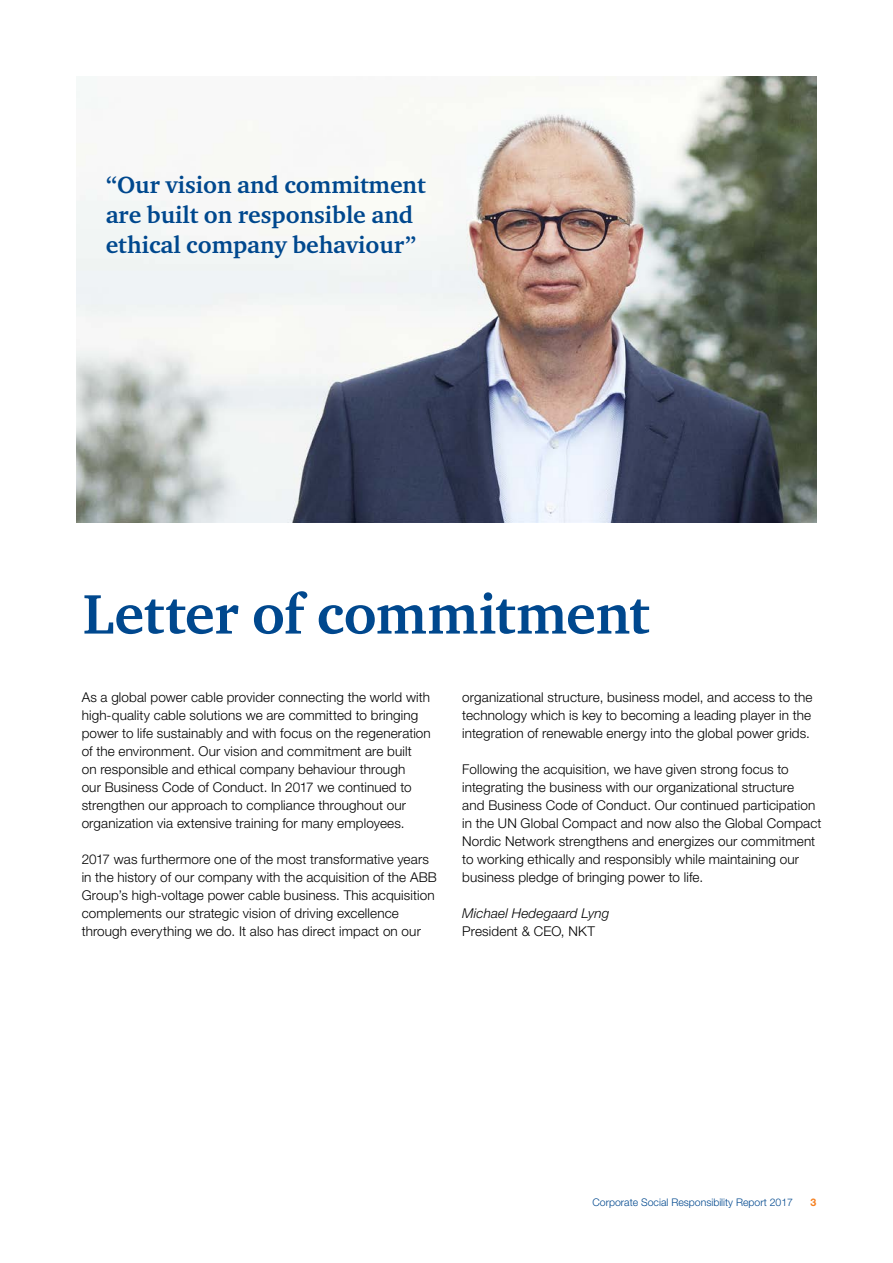
<style>
.page{position:relative;width:893px;height:1263px;background:#fff}
.page>*{position:absolute;margin:0;border:0;box-sizing:border-box;transform-origin:0 0}
.t1{font:700 57px "Charter ITC Std";letter-spacing:-.005em;color:#00488e}
.t2{font:700 24px/30px "Charter ITC Std";color:#00488e}
.t3{font:300 13.5px/18px "Helvetica Neue LT Std";letter-spacing:.01em;color:#000}
.t4{font:italic 300 13.5px "Helvetica Neue LT Std";letter-spacing:.01em;color:#000}
.t5{font:300 10.5px "Helvetica Neue LT Std";color:#00488e}
.t6{font:700 10.5px "Helvetica Neue LT Std";color:#f58020}
</style>
<div class="page">
<hr style="left:0;top:0;width:1px;height:1263px;background:#000">
<img style="left:77px;top:77px;width:739px;height:445px">
<h2 class="t2" style="left:106px;top:170px;width:321px">“Our vision and commitment are built on responsible and ethical company behaviour”</h2>
<h1 class="t1" style="left:83px;top:579px;width:568px">Letter of commitment</h1>
<p class="t3" style="left:82px;top:688px;width:351px">As a global power cable provider connecting the world with high-quality cable solutions we are committed to bringing power to life sustainably and with focus on the regeneration of the environment. Our vision and commitment are built<br>on responsible and ethical company behaviour through<br>our Business Code of Conduct. In 2017 we continued to strengthen our approach to compliance throughout our organization via extensive training for many employees.</p>
<p class="t3" style="left:82px;top:850px;width:357px">2017 was furthermore one of the most transformative years in the history of our company with the acquisition of the ABB Group’s high-voltage power cable business. This acquisition complements our strategic vision of driving excellence through everything we do. It also has direct impact on our</p>
<p class="t3" style="left:462px;top:688px;width:352px;text-align:justify">organizational structure, business model, and access to the technology which is key to becoming a leading player in the integration of renewable energy into the global power grids.</p>
<p class="t3" style="left:462px;top:760px;width:361px">Following the acquisition, we have given strong focus to integrating the business with our organizational structure<br>and Business Code of Conduct. Our continued participation in the UN Global Compact and now also the Global Compact Nordic Network strengthens and energizes our commitment to working ethically and responsibly while maintaining our business pledge of bringing power to life.</p>
<p class="t4" style="left:462px;top:905px;width:148px">Michael Hedegaard Lyng</p>
<p class="t3" style="left:462px;top:922px;width:134px">President &amp; CEO, NKT</p>
<p class="t5" style="left:592px;top:1196px;width:202px">Corporate Social Responsibility Report 2017</p>
<p class="t6" style="left:811px;top:1196px;width:7px">3</p>
</div>
